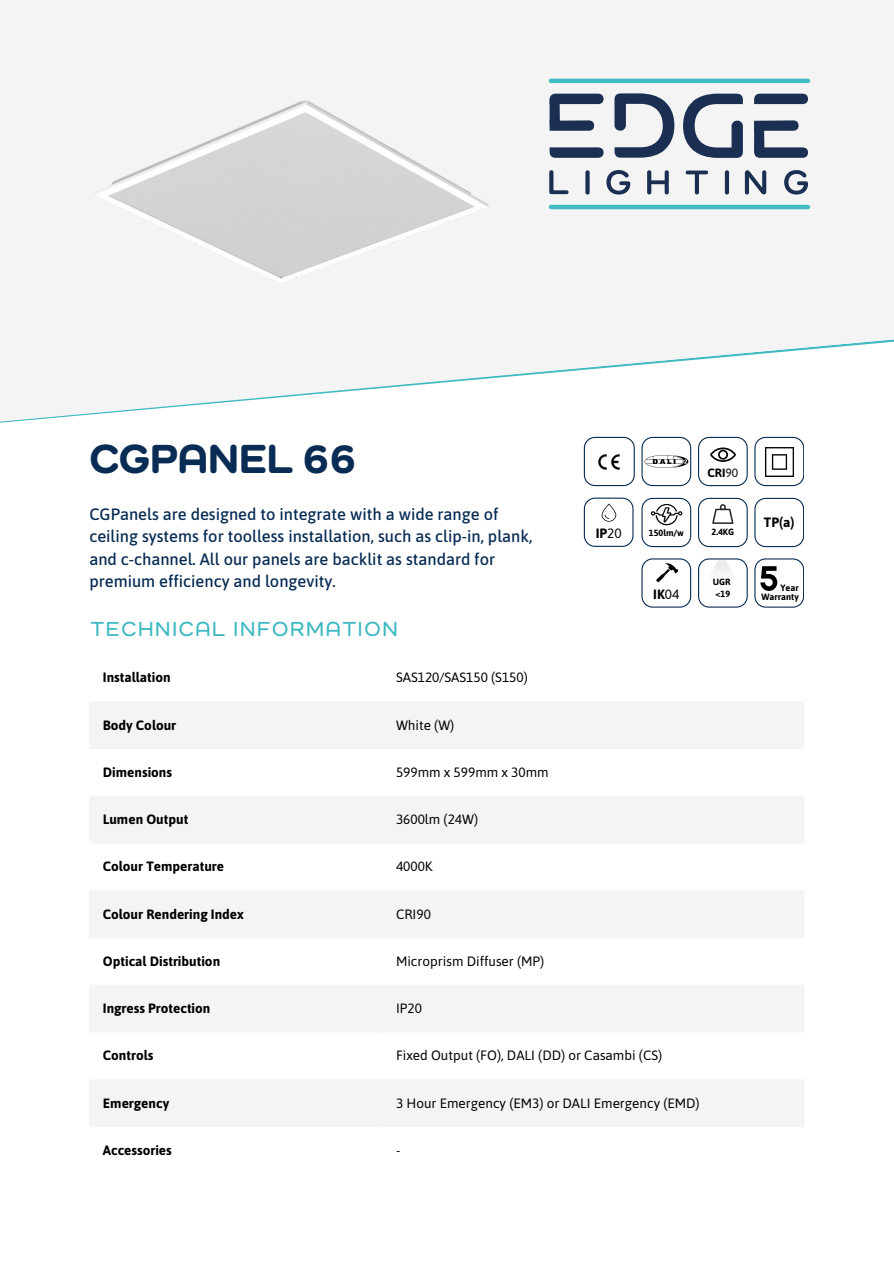
<style>
.page{position:relative;width:894px;height:1264px;background:#fff}
.page>*{position:absolute;margin:0;border:0;box-sizing:border-box;transform-origin:0 0}
.t1{font:800 42px "Como";color:#082c54}
.t2{font:600 21px "Como";letter-spacing:.085em;color:#3fb9c2}
.t3{font:500 16.5px/22.5px "Asap";color:#082c54}
.t4{font:13.5px "Asap";color:#000}
.t5{font:700 13.5px "Asap";color:#000}
.t6{font:700 12px "Asap";color:#000}
.t7{font:700 9.15px "Asap";color:#000}
.t8{font:700 9px "Asap";color:#000}
.s1{font-weight:400}
</style>
<div class="page">
<div style="left:0;top:0;width:893px;height:456px;background:#f4f4f4"></div>
<svg style="left:549px;top:170px;width:19px;height:24px"></svg>
<svg style="left:585px;top:170px;width:4px;height:24px"></svg>
<svg style="left:606px;top:170px;width:24px;height:24px"></svg>
<svg style="left:647px;top:170px;width:21px;height:24px"></svg>
<svg style="left:685px;top:170px;width:22px;height:24px"></svg>
<svg style="left:724px;top:170px;width:4px;height:24px"></svg>
<svg style="left:744px;top:170px;width:22px;height:24px"></svg>
<svg style="left:784px;top:170px;width:23px;height:24px"></svg>
<svg style="left:683px;top:94px;width:59px;height:64px"></svg>
<svg style="left:614px;top:93px;width:60px;height:65px"></svg>
<svg style="left:549px;top:147px;width:54px;height:11px"></svg>
<svg style="left:549px;top:94px;width:54px;height:37px"></svg>
<svg style="left:754px;top:94px;width:53px;height:10px"></svg>
<svg style="left:754px;top:120px;width:53px;height:38px"></svg>
<hr style="left:551px;top:205px;width:256px;height:4px;background:#40bac3">
<hr style="left:551px;top:79px;width:256px;height:4px;background:#40bac3">
<svg style="left:89px;top:701px;width:715px;height:426px;fill:#f4f4f4"></svg>
<svg style="left:698px;top:498px;width:49px;height:49px"></svg>
<svg style="left:641px;top:498px;width:49px;height:49px"></svg>
<svg style="left:583px;top:437px;width:51px;height:49px"></svg>
<img style="left:595px;top:449px;width:27px;height:26px;border-radius:11px">
<svg style="left:641px;top:437px;width:49px;height:49px"></svg>
<img style="left:643px;top:453px;width:45px;height:16px;border-radius:8px">
<svg style="left:583px;top:497px;width:50px;height:50px"></svg>
<svg style="left:697px;top:437px;width:50px;height:49px"></svg>
<svg style="left:754px;top:437px;width:49px;height:49px"></svg>
<img style="left:762px;top:445px;width:33px;height:33px">
<svg style="left:754px;top:498px;width:49px;height:49px"></svg>
<svg style="left:754px;top:558px;width:49px;height:49px"></svg>
<svg style="left:698px;top:558px;width:49px;height:49px"></svg>
<svg style="left:641px;top:558px;width:49px;height:49px"></svg>
<img style="left:102px;top:100px;width:387px;height:179px">
<p class="t1" style="left:89px;top:441px;width:269px">CGPANEL 66</p>
<p class="t3" style="left:89px;top:502px;width:444px">CGPanels are designed to integrate with a wide range of ceiling systems for toolless installation, such as clip-in, plank, and c-channel. All our panels are backlit as standard for premium efficiency and longevity.</p>
<p class="t2" style="left:91px;top:619px;width:308px">TECHNICAL INFORMATION</p>
<p class="t5" style="left:595px;top:525px;width:27px">IP<span class="s1">20</span></p>
<p class="t8" style="left:648px;top:527px;width:36px">150lm/w</p>
<p class="t6" style="left:707px;top:466px;width:32px">CRI<span class="s1">90</span></p>
<p class="t8" style="left:711px;top:527px;width:24px">2.4KG</p>
<p class="t8" style="left:712px;top:576px;width:19px">UGR</p>
<p class="t5" style="left:653px;top:586px;width:28px">IK<span class="s1">04</span></p>
<p class="t8" style="left:715px;top:588px;width:16px">&lt;19</p>
<p class="t5" style="left:103px;top:669px;width:69px">Installation</p>
<p class="t4" style="left:396px;top:669px;width:133px">SAS120/SAS150 (S150)</p>
<h1 class="t5" style="left:103px;top:717px;width:75px">Body Colour</h1>
<p class="t4" style="left:396px;top:717px;width:60px">White (W)</p>
<p class="t5" style="left:103px;top:764px;width:71px">Dimensions</p>
<h6 class="t4" style="left:396px;top:764px;width:154px">599mm x 599mm x 30mm</h6>
<p class="t5" style="left:103px;top:811px;width:87px">Lumen Output</p>
<p class="t4" style="left:396px;top:811px;width:84px">3600lm (24W)</p>
<h3 class="t5" style="left:103px;top:858px;width:123px">Colour Temperature</h3>
<h4 class="t4" style="left:396px;top:858px;width:38px">4000K</h4>
<p class="t5" style="left:103px;top:906px;width:142px">Colour Rendering Index</p>
<p class="t4" style="left:396px;top:906px;width:36px">CRI90</p>
<p class="t5" style="left:103px;top:953px;width:119px">Optical Distribution</p>
<p class="t4" style="left:396px;top:953px;width:150px">Microprism Diffuser (MP)</p>
<p class="t5" style="left:103px;top:1000px;width:109px">Ingress Protection</p>
<h5 class="t4" style="left:396px;top:1000px;width:27px">IP20</h5>
<h4 class="t5" style="left:103px;top:1047px;width:52px">Controls</h4>
<p class="t4" style="left:396px;top:1047px;width:267px">Fixed Output (FO), DALI (DD) or Casambi (CS)</p>
<p class="t5" style="left:103px;top:1095px;width:68px">Emergency</p>
<p class="t4" style="left:396px;top:1095px;width:305px">3 Hour Emergency (EM3) or DALI Emergency (EMD)</p>
<p class="t5" style="left:103px;top:1142px;width:70px">Accessories</p>
<p class="t4" style="left:396px;top:1142px;width:6px">-</p>
<p class="t5" style="left:763px;top:514px;width:32px">TP(a)</p>
<p class="t7" style="left:780px;top:582px;width:20px">Year</p>
<p class="t7" style="left:761px;top:592px;width:39px">Warranty</p>
</div>
